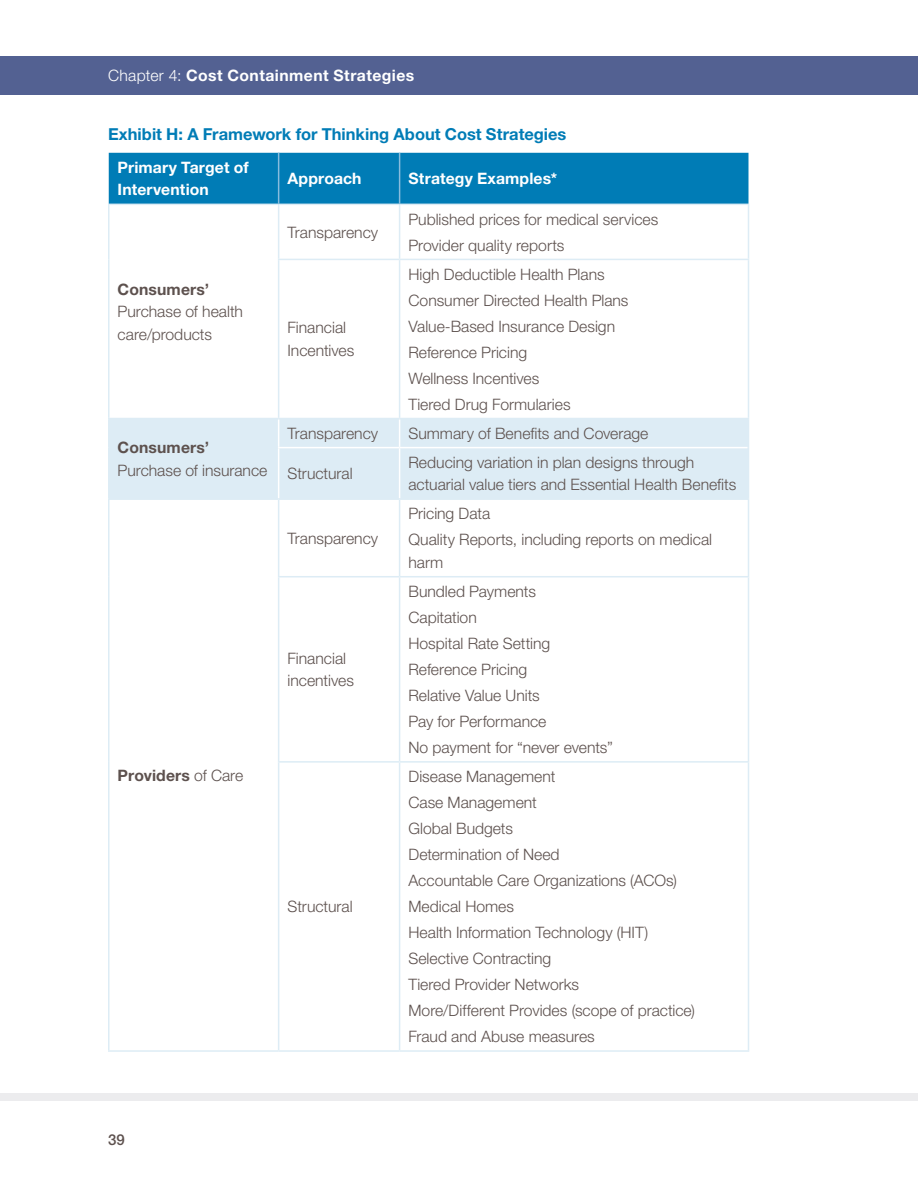
<style>
.page{position:relative;width:918px;height:1188px;background:#fff}
.page>*{position:absolute;margin:0;border:0;box-sizing:border-box;transform-origin:0 0}
.Graph_Title{font:700 16.5px "Helvetica Neue LT Std";color:#007cb6}
.main_text{font:300 15.75px/22.5px "Helvetica Neue LT Std";color:#5d514e}
.main_text-2{font:700 15.75px/22.5px "Helvetica Neue LT Std";letter-spacing:.01em;color:#fff}
.Chapter_Title_on_Pag{font:700 15.75px "Helvetica Neue LT Std";letter-spacing:.025em;color:#fff}
.main_text-3{font:700 15.75px "Helvetica Neue LT Std";letter-spacing:.01em;color:#5d514e}
.Page_Number{font:500 15px "Helvetica Neue LT Std";color:#5d514e}
.s1{font-weight:300}
.s2{font-weight:700}
</style>
<div class="page">
<div style="left:0;top:1094px;width:918px;height:7px;background:#ececee"></div>
<div style="left:0;top:56px;width:918px;height:38px;background:#536192"></div>
<div style="left:109px;top:153px;width:639px;height:51px;background:#007cb6"></div>
<div style="left:110px;top:419px;width:638px;height:79px;background:#ddecf5"></div>
<hr style="left:278px;top:153px;width:1px;height:51px;background:#88bcdd">
<hr style="left:399px;top:153px;width:1px;height:51px;background:#88bcdd">
<hr style="left:108px;top:204px;width:171px;height:1px;background:#ddecf5">
<hr style="left:108px;top:205px;width:2px;height:54px;background:#ddecf5">
<hr style="left:279px;top:204px;width:121px;height:1px;background:#ddecf5">
<hr style="left:278px;top:205px;width:1px;height:54px;background:#ddecf5">
<hr style="left:400px;top:204px;width:349px;height:1px;background:#ddecf5">
<hr style="left:399px;top:205px;width:1px;height:54px;background:#ddecf5">
<hr style="left:748px;top:205px;width:1px;height:54px;background:#ddecf5">
<hr style="left:108px;top:259px;width:2px;height:159px;background:#ddecf5">
<hr style="left:278px;top:259px;width:122px;height:1px;background:#ddecf5">
<hr style="left:278px;top:260px;width:1px;height:158px;background:#ddecf5">
<hr style="left:400px;top:259px;width:349px;height:1px;background:#ddecf5">
<hr style="left:399px;top:260px;width:1px;height:158px;background:#ddecf5">
<hr style="left:748px;top:260px;width:1px;height:158px;background:#ddecf5">
<svg style="left:278px;top:419px;width:1px;height:28px"></svg>
<svg style="left:399px;top:419px;width:1px;height:28px"></svg>
<hr style="left:278px;top:447px;width:122px;height:1px;background:#fff">
<hr style="left:278px;top:448px;width:1px;height:50px;background:#fff">
<hr style="left:400px;top:447px;width:348px;height:1px;background:#fff">
<hr style="left:399px;top:448px;width:1px;height:50px;background:#fff">
<hr style="left:278px;top:500px;width:1px;height:76px;background:#ddecf5">
<hr style="left:399px;top:500px;width:1px;height:76px;background:#ddecf5">
<hr style="left:278px;top:576px;width:122px;height:1px;background:#ddecf5">
<hr style="left:278px;top:577px;width:1px;height:184px;background:#ddecf5">
<hr style="left:400px;top:576px;width:349px;height:1px;background:#ddecf5">
<hr style="left:399px;top:577px;width:1px;height:184px;background:#ddecf5">
<hr style="left:400px;top:761px;width:349px;height:2px;background:#ddecf5">
<hr style="left:108px;top:418px;width:171px;height:1px;background:#ddecf5">
<hr style="left:108px;top:419px;width:2px;height:29px;background:#ddecf5">
<hr style="left:108px;top:448px;width:2px;height:50px;background:#ddecf5">
<hr style="left:279px;top:418px;width:121px;height:1px;background:#ddecf5">
<hr style="left:400px;top:418px;width:349px;height:1px;background:#ddecf5">
<svg style="left:748px;top:419px;width:1px;height:29px"></svg>
<hr style="left:748px;top:448px;width:1px;height:50px;background:#ddecf5">
<hr style="left:108px;top:498px;width:171px;height:2px;background:#ddecf5">
<hr style="left:108px;top:500px;width:2px;height:77px;background:#ddecf5">
<hr style="left:108px;top:577px;width:2px;height:185px;background:#ddecf5">
<hr style="left:108px;top:762px;width:2px;height:288px;background:#ddecf5">
<hr style="left:108px;top:1050px;width:171px;height:2px;background:#ddecf5">
<hr style="left:279px;top:498px;width:121px;height:2px;background:#ddecf5">
<hr style="left:400px;top:498px;width:349px;height:2px;background:#ddecf5">
<hr style="left:748px;top:500px;width:1px;height:76px;background:#ddecf5">
<hr style="left:748px;top:577px;width:1px;height:184px;background:#ddecf5">
<hr style="left:748px;top:763px;width:1px;height:287px;background:#ddecf5">
<hr style="left:400px;top:1050px;width:349px;height:2px;background:#ddecf5">
<hr style="left:278px;top:761px;width:122px;height:2px;background:#ddecf5">
<hr style="left:278px;top:763px;width:1px;height:287px;background:#ddecf5">
<hr style="left:399px;top:763px;width:1px;height:287px;background:#ddecf5">
<hr style="left:279px;top:1050px;width:121px;height:2px;background:#ddecf5">
<p class="Chapter_Title_on_Pag" style="left:108px;top:66px;width:308px"><span class="s1">Chapter 4:</span> Cost Containment Strategies</p>
<p class="Graph_Title" style="left:108px;top:124px;width:460px">Exhibit H: A Framework for Thinking About Cost Strategies</p>
<p class="main_text-2" style="left:118px;top:156px;width:133px">Primary Target of<br>Intervention</p>
<p class="main_text-2" style="left:288px;top:167px;width:76px">Approach</p>
<p class="main_text-2" style="left:409px;top:167px;width:150px">Strategy Examples*</p>
<p class="main_text" style="left:118px;top:277px;width:127px"><span class="s2">Consumers’<br></span>Purchase of health care/products</p>
<p class="main_text" style="left:118px;top:436px;width:151px"><span class="s2">Consumers’<br></span>Purchase of insurance</p>
<p class="main_text-3" style="left:118px;top:765px;width:127px">Providers <span class="s1">of Care</span></p>
<p class="main_text" style="left:288px;top:220px;width:92px">Transparency</p>
<p class="main_text" style="left:288px;top:316px;width:68px">Financial<br>Incentives</p>
<p class="main_text" style="left:409px;top:207px;width:251px">Published prices for medical services</p>
<p class="main_text" style="left:409px;top:233px;width:158px">Provider quality reports</p>
<p class="main_text" style="left:409px;top:262px;width:198px">High Deductible Health Plans</p>
<p class="main_text" style="left:409px;top:288px;width:222px">Consumer Directed Health Plans</p>
<p class="main_text" style="left:409px;top:314px;width:208px">Value-Based Insurance Design</p>
<p class="main_text" style="left:409px;top:340px;width:120px">Reference Pricing</p>
<p class="main_text" style="left:409px;top:366px;width:132px">Wellness Incentives</p>
<p class="main_text" style="left:409px;top:392px;width:164px">Tiered Drug Formularies</p>
<p class="main_text" style="left:288px;top:422px;width:92px">Transparency</p>
<p class="main_text" style="left:409px;top:422px;width:241px">Summary of Benefits and Coverage</p>
<p class="main_text" style="left:288px;top:462px;width:67px">Structural</p>
<p class="main_text" style="left:409px;top:451px;width:329px">Reducing variation in plan designs through actuarial value tiers and Essential Health Benefits</p>
<p class="main_text" style="left:288px;top:526px;width:92px">Transparency</p>
<p class="main_text" style="left:288px;top:646px;width:68px">Financial incentives</p>
<p class="main_text" style="left:288px;top:895px;width:67px">Structural</p>
<p class="main_text" style="left:409px;top:502px;width:83px">Pricing Data</p>
<p class="main_text" style="left:409px;top:528px;width:305px">Quality Reports, including reports on medical harm</p>
<p class="main_text" style="left:409px;top:580px;width:129px">Bundled Payments</p>
<p class="main_text" style="left:409px;top:606px;width:70px">Capitation</p>
<p class="main_text" style="left:409px;top:632px;width:143px">Hospital Rate Setting</p>
<p class="main_text" style="left:409px;top:658px;width:120px">Reference Pricing</p>
<p class="main_text" style="left:409px;top:684px;width:133px">Relative Value Units</p>
<p class="main_text" style="left:409px;top:710px;width:139px">Pay for Performance</p>
<p class="main_text" style="left:409px;top:736px;width:206px">No payment for “never events”</p>
<p class="main_text" style="left:409px;top:765px;width:148px">Disease Management</p>
<p class="main_text" style="left:409px;top:791px;width:130px">Case Management</p>
<p class="main_text" style="left:409px;top:817px;width:106px">Global Budgets</p>
<p class="main_text" style="left:409px;top:843px;width:153px">Determination of Need</p>
<p class="main_text" style="left:409px;top:869px;width:270px">Accountable Care Organizations (ACOs)</p>
<p class="main_text" style="left:409px;top:895px;width:107px">Medical Homes</p>
<p class="main_text" style="left:409px;top:921px;width:241px">Health Information Technology (HIT)</p>
<p class="main_text" style="left:409px;top:947px;width:144px">Selective Contracting</p>
<p class="main_text" style="left:409px;top:973px;width:172px">Tiered Provider Networks</p>
<p class="main_text" style="left:409px;top:999px;width:288px">More/Different Provides (scope of practice)</p>
<p class="main_text" style="left:409px;top:1025px;width:188px">Fraud and Abuse measures</p>
<p class="Page_Number" style="left:108px;top:1131px;width:18px">39</p>
</div>
